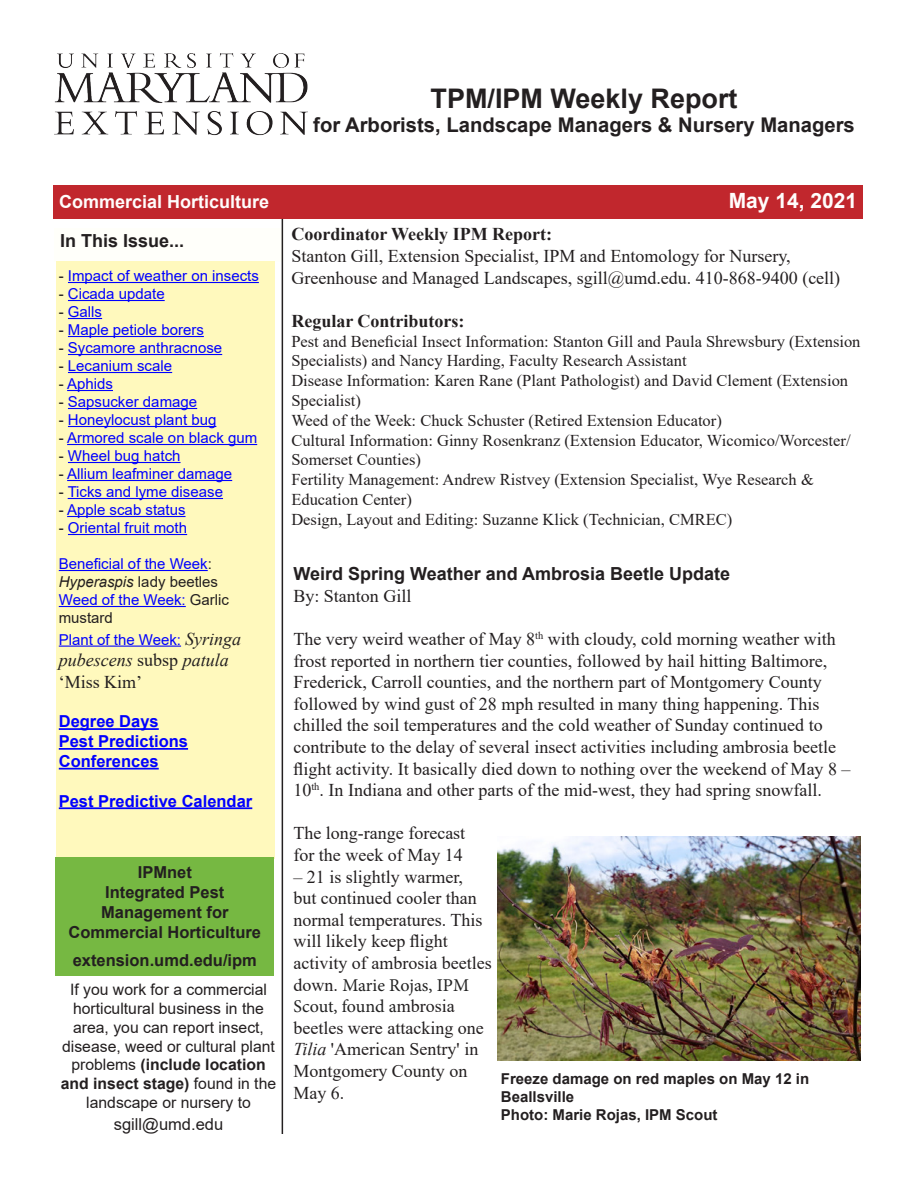
<style>
.page{position:relative;width:918px;height:1188px;background:#fff}
.page>*{position:absolute;margin:0;border:0;box-sizing:border-box;transform-origin:0 0}
.t1{font:700 27px "Arial";color:#231f20}
.t2{font:700 21px "Arial";color:#fffdfc}
.t3{font:700 20.25px "Arial";color:#231f20}
.t4{font:18px/21.6px "Times New Roman";color:#231f20}
.Headline{font:700 18px "Arial";color:#231f20}
.t5{font:700 18px "Times New Roman";color:#231f20}
.t6{font:italic 18px/21.6px "Times New Roman";color:#231f20}
.t7{font:700 18px "Arial";color:#fffdfc}
.t8{font:16.5px/19.8px "Times New Roman";color:#231f20}
.t9{font:700 16.5px/19.8px "Arial";color:#231f20}
.t10{font:700 16.5px "Arial";color:#00f}
.t11{font:16.5px "Arial";color:#231f20}
.t12{font:15.75px/18.9px "Arial";color:#231f20;text-align:center}
.t13{font:15px/18px "Arial";color:#00f}
.Photo_credit{font:700 15px/18px "Arial";color:#231f20}
.s1{color:#231f20}
.s2{font-style:italic;color:#231f20}
.s3{font-family:"Times New Roman";font-style:italic;font-size:18px;color:#231f20}
.s4{font-style:normal}
.s5{font-family:"Minion Pro";color:#222}
.s6{font-style:italic}
.s7{font-weight:700}
</style>
<div class="page">
<div style="left:53px;top:185px;width:810px;height:34px;background:#c1272d"></div>
<div style="left:54px;top:228px;width:228px;height:34px;background:#fffffa"></div>
<hr style="left:282px;top:219px;width:1px;height:915px;background:#231f20">
<img style="left:54px;top:54px;width:254px;height:82px">
<div style="left:56px;top:261px;width:218px;height:598px;background:#fff9bd"></div>
<hr style="left:68px;top:282px;width:191px;height:1px;background:#00f">
<hr style="left:68px;top:300px;width:97px;height:1px;background:#00f">
<hr style="left:68px;top:318px;width:34px;height:1px;background:#00f">
<hr style="left:68px;top:336px;width:136px;height:1px;background:#00f">
<hr style="left:68px;top:354px;width:154px;height:1px;background:#00f">
<hr style="left:68px;top:372px;width:104px;height:1px;background:#00f">
<hr style="left:67px;top:390px;width:46px;height:1px;background:#00f">
<hr style="left:68px;top:408px;width:129px;height:1px;background:#00f">
<hr style="left:68px;top:426px;width:148px;height:1px;background:#00f">
<hr style="left:67px;top:444px;width:190px;height:1px;background:#00f">
<hr style="left:68px;top:462px;width:113px;height:1px;background:#00f">
<hr style="left:67px;top:480px;width:165px;height:1px;background:#00f">
<hr style="left:68px;top:498px;width:155px;height:1px;background:#00f">
<hr style="left:67px;top:516px;width:119px;height:1px;background:#00f">
<hr style="left:68px;top:534px;width:119px;height:1px;background:#00f">
<hr style="left:59px;top:570px;width:149px;height:1px;background:#00f">
<hr style="left:59px;top:606px;width:127px;height:1px;background:#00f">
<hr style="left:59px;top:646px;width:122px;height:1px;background:#00f">
<hr style="left:59px;top:728px;width:100px;height:2px;background:#00f">
<hr style="left:59px;top:748px;width:129px;height:2px;background:#00f">
<hr style="left:59px;top:768px;width:100px;height:2px;background:#00f">
<hr style="left:59px;top:807px;width:193px;height:2px;background:#00f">
<div style="left:56px;top:857px;width:218px;height:119px;background:#76b842"></div>
<img style="left:498px;top:837px;width:362px;height:224px">
<h1 class="t1" style="left:431px;top:79px;width:309px">TPM/IPM Weekly Report</h1>
<p class="t3" style="left:313px;top:111px;width:543px">for Arborists, Landscape Managers &amp; Nursery Managers</p>
<p class="t7" style="left:59px;top:189px;width:212px">Commercial Horticulture</p>
<p class="t2" style="left:729px;top:186px;width:130px">May 14, 2021</p>
<p class="t5" style="left:291px;top:221px;width:262px">Coordinator Weekly IPM Report:</p>
<p class="t4" style="left:291px;top:245px;width:550px">Stanton Gill, Extension Specialist, IPM and Entomology for Nursery,<br>Greenhouse and Managed Landscapes, sgill@umd.edu. 410-868-9400 (cell)</p>
<p class="t5" style="left:291px;top:308px;width:175px">Regular Contributors:</p>
<p class="t8" style="left:291px;top:331px;width:571px">Pest and Beneficial Insect Information: Stanton Gill and Paula Shrewsbury (Extension Specialists) and Nancy Harding, Faculty Research Assistant<br>Disease Information: Karen Rane (Plant Pathologist) and David Clement (Extension Specialist)<br>Weed of the Week: Chuck Schuster (Retired Extension Educator)<br>Cultural Information: Ginny Rosenkranz (Extension Educator, Wicomico/Worcester/ Somerset Counties)<br>Fertility Management: Andrew Ristvey (Extension Specialist, Wye Research &amp; Education Center)<br>Design, Layout and Editing: Suzanne Klick (Technician, CMREC)</p>
<p class="Headline" style="left:60px;top:228px;width:126px">In This Issue...</p>
<p class="t13" style="left:59px;top:267px;width:202px"><span class="s1">-</span> Impact of weather on insects</p>
<p class="t13" style="left:59px;top:285px;width:107px"><span class="s1">-</span> Cicada update</p>
<p class="t13" style="left:59px;top:303px;width:45px"><span class="s1">-</span> Galls</p>
<p class="t13" style="left:59px;top:321px;width:147px"><span class="s1">-</span> Maple petiole borers</p>
<p class="t13" style="left:59px;top:339px;width:165px"><span class="s1">-</span> Sycamore anthracnose</p>
<p class="t13" style="left:59px;top:357px;width:115px"><span class="s1">-</span> Lecanium scale</p>
<p class="t13" style="left:59px;top:375px;width:56px"><span class="s1">-</span> Aphids</p>
<p class="t13" style="left:59px;top:393px;width:140px"><span class="s1">-</span> Sapsucker damage</p>
<p class="t13" style="left:59px;top:411px;width:159px"><span class="s1">-</span> Honeylocust plant bug</p>
<p class="t13" style="left:59px;top:429px;width:200px"><span class="s1">-</span> Armored scale on black gum</p>
<p class="t13" style="left:59px;top:447px;width:123px"><span class="s1">-</span> Wheel bug hatch</p>
<p class="t13" style="left:59px;top:465px;width:175px"><span class="s1">-</span> Allium leafminer damage</p>
<p class="t13" style="left:59px;top:483px;width:166px"><span class="s1">-</span> Ticks and lyme disease</p>
<p class="t13" style="left:59px;top:501px;width:128px"><span class="s1">-</span> Apple scab status</p>
<p class="t13" style="left:59px;top:519px;width:130px"><span class="s1">-</span> Oriental fruit moth</p>
<p class="t13" style="left:59px;top:555px;width:161px">Beneficial of the Week<span class="s1">:<br></span><span class="s2">Hyperaspis</span> <span class="s1">lady beetles</span></p>
<p class="t13" style="left:59px;top:591px;width:172px">Weed of the Week: <span class="s1">Garlic mustard</span></p>
<p class="t13" style="left:59px;top:630px;width:184px">Plant of the Week: <span class="s3">Syringa</span></p>
<p class="t6" style="left:59px;top:649px;width:171px">pubescens <span class="s4">subsp</span> patula <span class="s4">‘Miss Kim’</span></p>
<p class="t10" style="left:59px;top:710px;width:101px">Degree Days</p>
<p class="t10" style="left:59px;top:730px;width:131px">Pest Predictions</p>
<p class="t10" style="left:59px;top:749px;width:101px">Conferences</p>
<p class="t10" style="left:59px;top:789px;width:195px">Pest Predictive Calendar</p>
<p class="Headline" style="left:293px;top:561px;width:438px">Weird Spring Weather and Ambrosia Beetle Update</p>
<p class="t4" style="left:293px;top:584px;width:120px">By: Stanton Gill</p>
<p class="t4" style="left:293px;top:628px;width:559px">The very weird weather of May 8<sup>th</sup> with cloudy, cold morning weather with frost reported in northern tier counties, followed by hail hitting Baltimore, Frederick, Carroll counties, and the northern part of Montgomery County followed by wind gust of 28 mph resulted in many thing happening. This chilled the soil temperatures and the cold weather of Sunday continued to contribute to the delay of several insect activities including ambrosia beetle flight activity. It basically died down to nothing over the weekend of May 8 – 10<sup>th</sup>. In Indiana and other parts of the mid-west, they had spring snowfall.</p>
<p class="t4" style="left:293px;top:822px;width:173px">The long-range forecast for the week of May 14</p>
<p class="t4" style="left:293px;top:865px;width:200px">– 21 is slightly warmer,<br>but continued cooler than normal temperatures. This will likely keep flight activity of ambrosia beetles down. <span class="s5">Marie Rojas, IPM<br>Scout, found a</span>mbrosia beetles were attacking one<br><span class="s6">Tilia</span> 'American Sentry' in<br>Montgomery County on<br>May 6.</p>
<p class="t9" style="left:138px;top:863px;width:56px">IPMnet</p>
<p class="t9" style="left:101px;top:882px;width:129px">Integrated Pest<br>Management for</p>
<p class="t9" style="left:69px;top:922px;width:194px">Commercial Horticulture</p>
<p class="t9" style="left:73px;top:951px;width:186px">extension.umd.edu/ipm</p>
<p class="t12" style="left:61px;top:980px;width:217px">If you work for a commercial horticultural business in the area, you can report insect, disease, weed or cultural plant problems <span class="s7">(include location and insect stage)</span> found in the landscape or nursery to</p>
<p class="t11" style="left:114px;top:1113px;width:111px">sgill@umd.edu</p>
<p class="Photo_credit" style="left:501px;top:1070px;width:310px">Freeze damage on red maples on May 12 in<br>Beallsville</p>
<p class="Photo_credit" style="left:501px;top:1106px;width:218px">Photo: Marie Rojas, IPM Scout</p>
</div>
